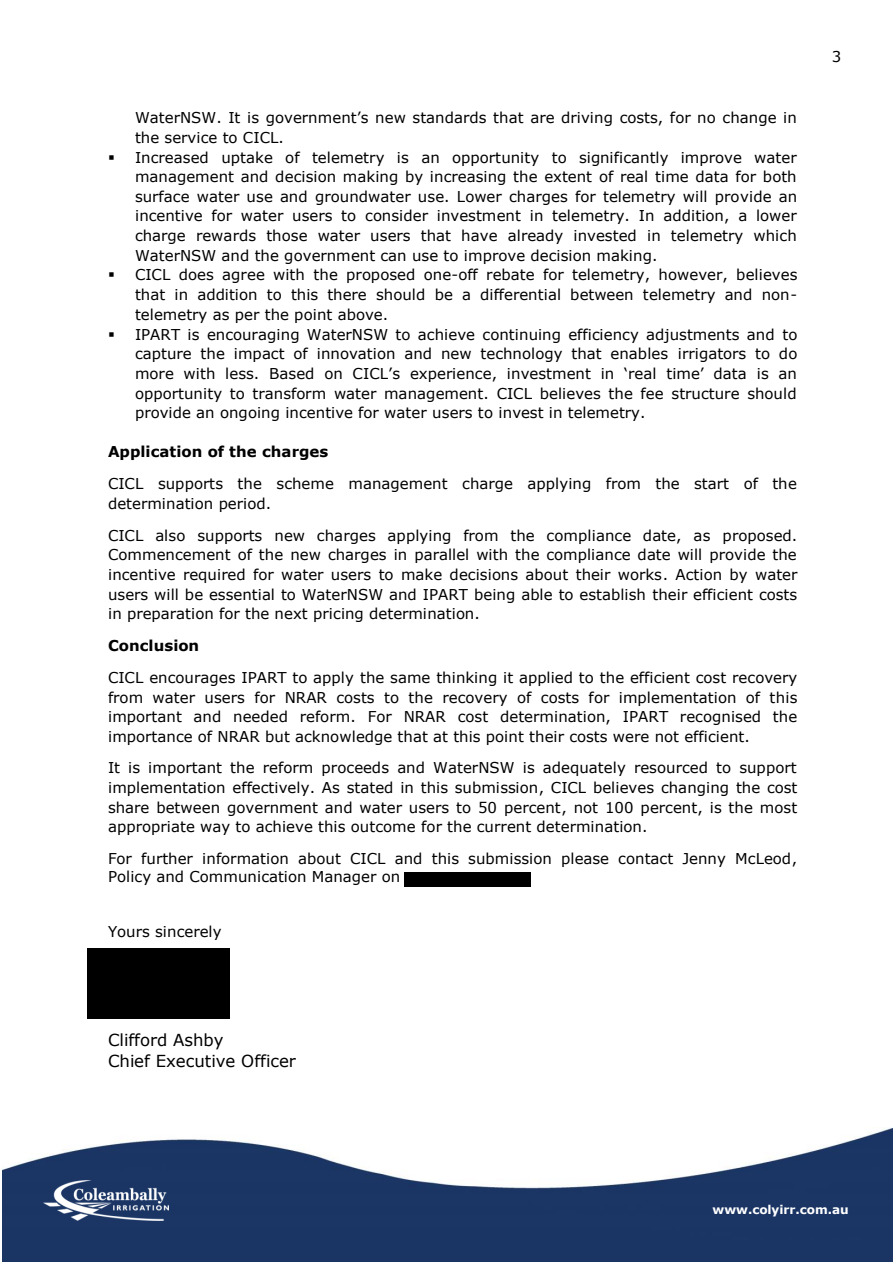
<style>
.page{position:relative;width:893px;height:1263px;background:#fff}
.page>*{position:absolute;margin:0;border:0;box-sizing:border-box;transform-origin:0 0}
.t1{font:16.5px "Verdana";color:#000}
.t2{font:15px/19.6px "Verdana";color:#000;text-align:justify}
.t3{font:700 15px "Verdana";color:#000}
.t4{font:700 12px "Verdana";letter-spacing:-.005em;color:#fff}
</style>
<div class="page">
<img style="left:2px;top:1128px;width:891px;height:133px">
<img style="left:43px;top:1180px;width:126px;height:41px">
<div style="left:404px;top:872px;width:126px;height:15px;background:#000"></div>
<div style="left:87px;top:948px;width:143px;height:70px;background:#000"></div>
<p class="t2" style="left:135px;top:107px;width:663px">WaterNSW. It is government’s new standards that are driving costs, for no change in the service to CICL.</p>
<p class="t2" style="left:135px;top:147px;width:664px;text-indent:-27px">▪ Increased uptake of telemetry is an opportunity to significantly improve water management and decision making by increasing the extent of real time data for both surface water use and groundwater use. Lower charges for telemetry will provide an incentive for water users to consider investment in telemetry. In addition, a lower charge rewards those water users that have already invested in telemetry which WaterNSW and the government can use to improve decision making.</p>
<p class="t2" style="left:135px;top:265px;width:664px;text-indent:-27px">▪ CICL does agree with the proposed one-off rebate for telemetry, however, believes that in addition to this there should be a differential between telemetry and non&shy;telemetry as per the point above.</p>
<p class="t2" style="left:135px;top:324px;width:664px;text-indent:-27px">▪ IPART is encouraging WaterNSW to achieve continuing efficiency adjustments and to capture the impact of innovation and new technology that enables irrigators to do more with less. Based on CICL’s experience, investment in ‘real time’ data is an opportunity to transform water management. CICL believes the fee structure should provide an ongoing incentive for water users to invest in telemetry.</p>
<p class="t3" style="left:108px;top:442px;width:222px">Application of the charges</p>
<p class="t2" style="left:108px;top:474px;width:690px">CICL supports the scheme management charge applying from the start of the determination period.</p>
<p class="t2" style="left:108px;top:525px;width:691px">CICL also supports new charges applying from the compliance date, as proposed.<br>Commencement of the new charges in parallel with the compliance date will provide the incentive required for water users to make decisions about their works. Action by water users will be essential to WaterNSW and IPART being able to establish their efficient costs in preparation for the next pricing determination.</p>
<p class="t3" style="left:108px;top:636px;width:93px">Conclusion</p>
<p class="t2" style="left:108px;top:667px;width:691px">CICL encourages IPART to apply the same thinking it applied to the efficient cost recovery from water users for NRAR costs to the recovery of costs for implementation of this important and needed reform. For NRAR cost determination, IPART recognised the importance of NRAR but acknowledge that at this point their costs were not efficient.</p>
<p class="t2" style="left:108px;top:758px;width:691px">It is important the reform proceeds and WaterNSW is adequately resourced to support implementation effectively. As stated in this submission, CICL believes changing the cost share between government and water users to 50 percent, not 100 percent, is the most appropriate way to achieve this outcome for the current determination.</p>
<p class="t2" style="left:108px;top:849px;width:691px;line-height:18.1px">For further information about CICL and this submission please contact Jenny McLeod,<br>Policy and Communication Manager on</p>
<p class="t2" style="left:108px;top:921px;width:115px">Yours sincerely</p>
<p class="t2" style="left:832px;top:46px;width:11px">3</p>
<p class="t1" style="left:108px;top:1030px;width:117px">Clifford Ashby</p>
<p class="t1" style="left:108px;top:1050px;width:189px">Chief Executive Officer</p>
<p class="t4" style="left:713px;top:1202px;width:138px">www.colyirr.com.au</p>
</div>
